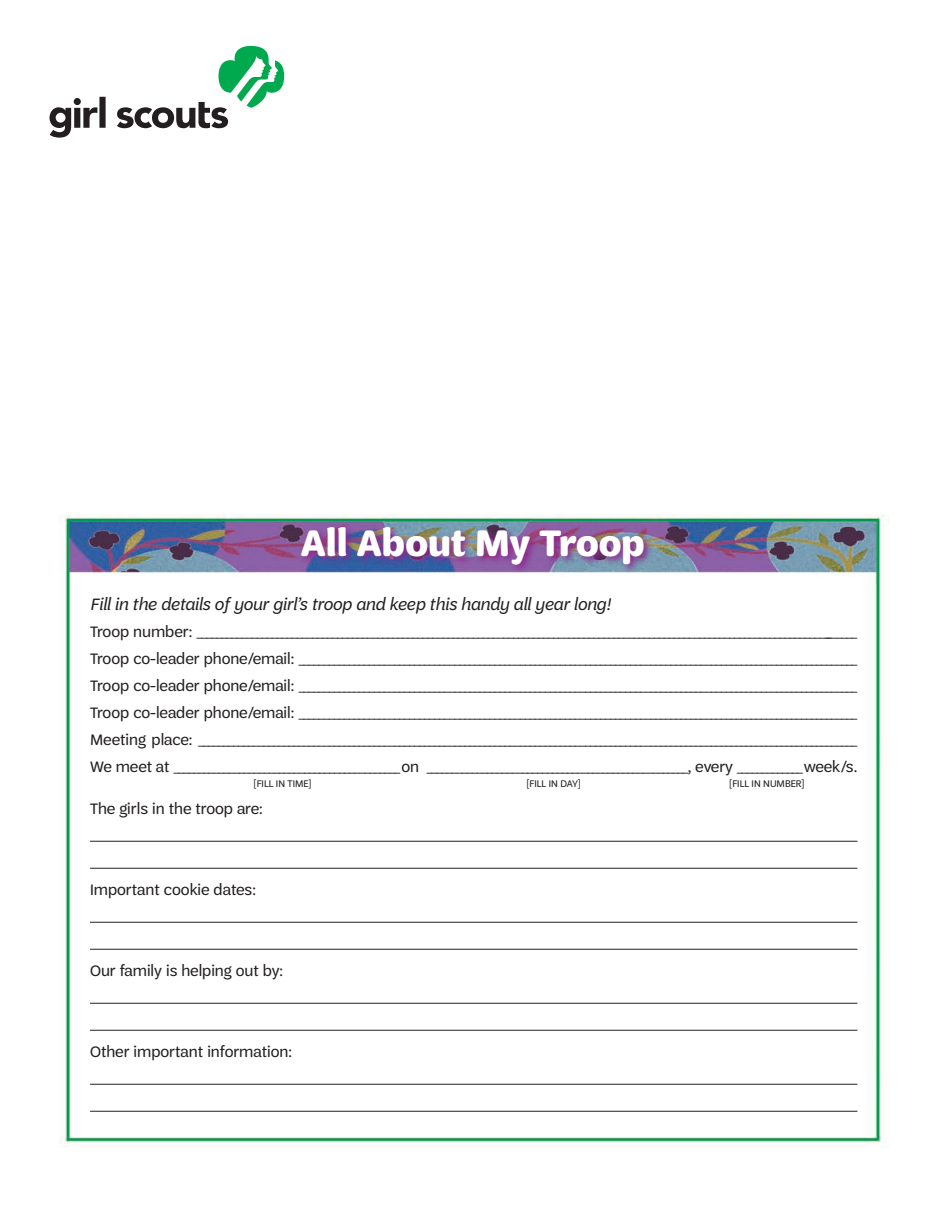
<style>
.page{position:relative;width:932px;height:1215px;background:#fff}
.page>*{position:absolute;margin:0;border:0;box-sizing:border-box;transform-origin:0 0}
.t1{font:700 39px "Trefoil Sans";color:#fff}
.t2{font:italic 17.7px "Trefoil Sans";color:#231f20}
.t3{font:16.2px "Trefoil Sans";color:#231f20}
.t4{font:11.85px "Trefoil Sans";color:#231f20}
.t5{font:10.35px "Trefoil Sans";color:#231f20}
.s1{font-size:16.2px}
</style>
<div class="page">
<img style="left:49px;top:45px;width:840px;height:1102px">
<hr style="left:90px;top:841px;width:767px;height:1px;background:#231f20">
<hr style="left:90px;top:868px;width:767px;height:1px;background:#231f20">
<hr style="left:90px;top:922px;width:767px;height:1px;background:#231f20">
<hr style="left:90px;top:949px;width:767px;height:1px;background:#231f20">
<hr style="left:90px;top:1003px;width:767px;height:1px;background:#231f20">
<hr style="left:90px;top:1030px;width:767px;height:1px;background:#231f20">
<hr style="left:90px;top:1084px;width:767px;height:1px;background:#231f20">
<hr style="left:90px;top:1111px;width:767px;height:1px;background:#231f20">
<svg style="left:50px;top:46px;width:234px;height:92px"></svg>
<img style="left:298px;top:524px;width:355px;height:50px">
<h1 class="t1" style="left:301px;top:522px;width:345px">All About My Troop</h1>
<h2 class="t2" style="left:90px;top:594px;width:522px">Fill in the details of your girl’s troop and keep this handy all year long!</h2>
<p class="t4" style="left:90px;top:627px;width:769px"><span class="s1">Troop number:</span> ____________________________________________________________________________________________________________________________________</p>
<p class="t4" style="left:90px;top:654px;width:769px"><span class="s1">Troop co-leader phone/email:</span> _______________________________________________________________________________________________________________</p>
<p class="t4" style="left:90px;top:681px;width:769px"><span class="s1">Troop co-leader phone/email:</span> _______________________________________________________________________________________________________________</p>
<p class="t4" style="left:90px;top:708px;width:769px"><span class="s1">Troop co-leader phone/email:</span> _______________________________________________________________________________________________________________</p>
<p class="t4" style="left:90px;top:735px;width:769px"><span class="s1">Meeting place:</span> ___________________________________________________________________________________________________________________________________</p>
<p class="t4" style="left:90px;top:762px;width:768px"><span class="s1">We meet at</span> _____________________________________________ <span class="s1">on</span> ____________________________________________________<span class="s1">, every</span> _____________ <span class="s1">week/s.</span></p>
<p class="t5" style="left:253px;top:778px;width:60px">[FILL IN TIME]</p>
<p class="t5" style="left:526px;top:778px;width:56px">[FILL IN DAY]</p>
<p class="t5" style="left:729px;top:778px;width:77px">[FILL IN NUMBER]</p>
<h3 class="t3" style="left:90px;top:800px;width:174px">The girls in the troop are:</h3>
<h3 class="t3" style="left:90px;top:881px;width:167px">Important cookie dates:</h3>
<h3 class="t3" style="left:90px;top:962px;width:195px">Our family is helping out by:</h3>
<h3 class="t3" style="left:90px;top:1043px;width:203px">Other important information:</h3>
</div>
